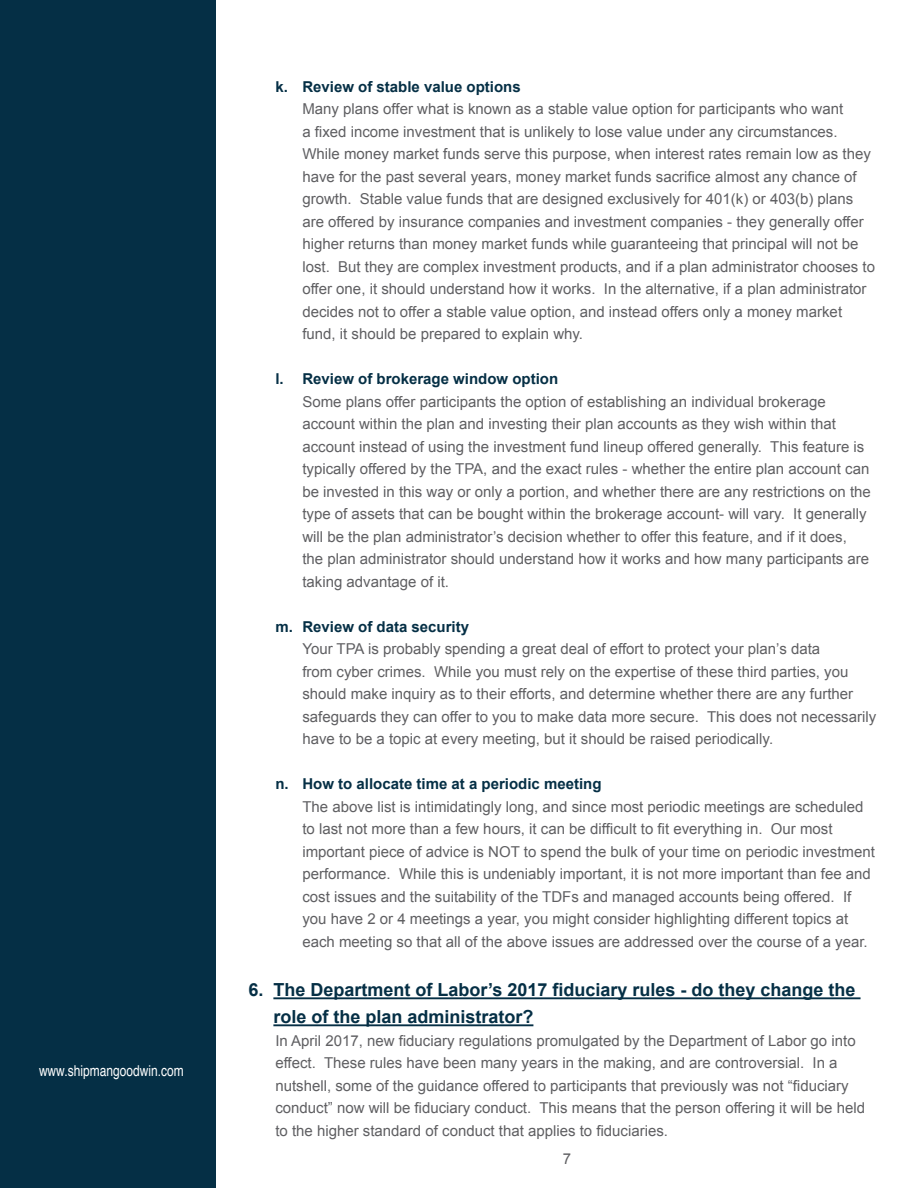
<style>
.page{position:relative;width:918px;height:1188px;background:#fff}
.page>*{position:absolute;margin:0;border:0;box-sizing:border-box;transform-origin:0 0}
.t1{font:700 18px/27px "Arial";color:#052f45}
.t2{font:15px/22.5px "Arial";color:#5f5f62}
.t3{font:700 15px "Arial";color:#052f45}
.t4{font:15px "Helvetica";color:#fff;scale:.8 1}
</style>
<div class="page">
<div style="left:0;top:0;width:216px;height:1188px;background:#052f45"></div>
<hr style="left:273px;top:997px;width:588px;height:2px;background:#052f45">
<hr style="left:273px;top:1024px;width:260px;height:2px;background:#052f45">
<p class="t4" style="left:39px;top:1059px;width:182px">www.shipmangoodwin.com</p>
<p class="t3" style="left:275px;top:77px;width:247px">k. Review of stable value options</p>
<p class="t2" style="left:302px;top:98px;width:574px">Many plans offer what is known as a stable value option for participants who want<br>a fixed income investment that is unlikely to lose value under any circumstances.<br>While money market funds serve this purpose, when interest rates remain low as they have for the past several years, money market funds sacrifice almost any chance of growth. Stable value funds that are designed exclusively for 401(k) or 403(b) plans are offered by insurance companies and investment companies - they generally offer higher returns than money market funds while guaranteeing that principal will not be lost. But they are complex investment products, and if a plan administrator chooses to offer one, it should understand how it works. In the alternative, if a plan administrator decides not to offer a stable value option, and instead offers only a money market fund, it should be prepared to explain why.</p>
<p class="t3" style="left:275px;top:369px;width:284px">l. Review of brokerage window option</p>
<p class="t2" style="left:302px;top:391px;width:570px">Some plans offer participants the option of establishing an individual brokerage account within the plan and investing their plan accounts as they wish within that account instead of using the investment fund lineup offered generally. This feature is typically offered by the TPA, and the exact rules - whether the entire plan account can be invested in this way or only a portion, and whether there are any restrictions on the type of assets that can be bought within the brokerage account- will vary. It generally will be the plan administrator’s decision whether to offer this feature, and if it does, the plan administrator should understand how it works and how many participants are taking advantage of it.</p>
<p class="t3" style="left:275px;top:617px;width:195px">m. Review of data security</p>
<p class="t2" style="left:302px;top:638px;width:575px">Your TPA is probably spending a great deal of effort to protect your plan’s data<br>from cyber crimes. While you must rely on the expertise of these third parties, you should make inquiry as to their efforts, and determine whether there are any further safeguards they can offer to you to make data more secure. This does not necessarily have to be a topic at every meeting, but it should be raised periodically.</p>
<p class="t3" style="left:275px;top:774px;width:328px">n. How to allocate time at a periodic meeting</p>
<p class="t2" style="left:302px;top:796px;width:574px">The above list is intimidatingly long, and since most periodic meetings are scheduled to last not more than a few hours, it can be difficult to fit everything in. Our most important piece of advice is NOT to spend the bulk of your time on periodic investment performance. While this is undeniably important, it is not more important than fee and cost issues and the suitability of the TDFs and managed accounts being offered. If you have 2 or 4 meetings a year, you might consider highlighting different topics at each meeting so that all of the above issues are addressed over the course of a year.</p>
<p class="t1" style="left:273px;top:977px;width:584px;text-indent:-25px">6. The Department of Labor’s 2017 fiduciary rules - do they change the role of the plan administrator?</p>
<p class="t2" style="left:275px;top:1030px;width:591px">In April 2017, new fiduciary regulations promulgated by the Department of Labor go into effect. These rules have been many years in the making, and are controversial. In a nutshell, some of the guidance offered to participants that previously was not “fiduciary conduct” now will be fiduciary conduct. This means that the person offering it will be held to the higher standard of conduct that applies to fiduciaries.</p>
<p class="t2" style="left:563px;top:1148px;width:10px">7</p>
</div>
